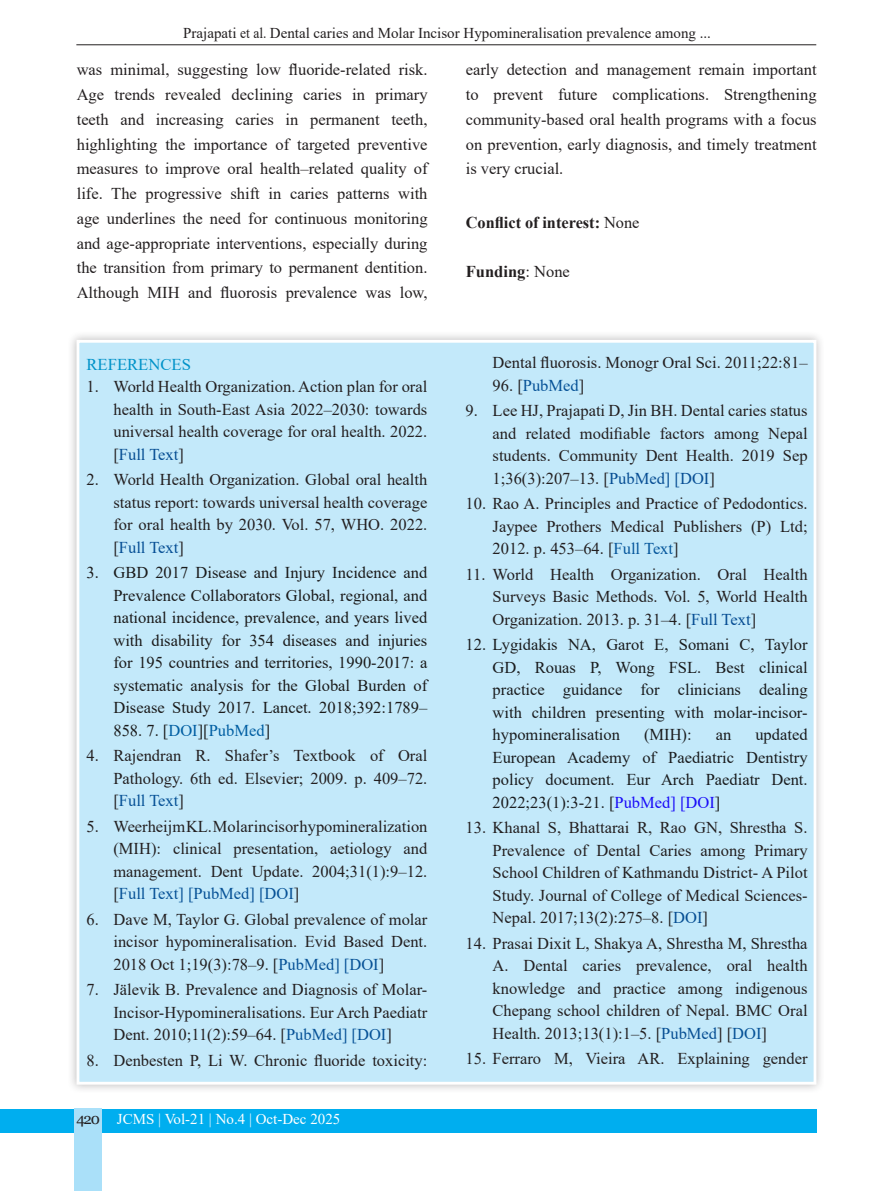
<style>
.page{position:relative;width:893px;height:1191px;background:#fff}
.page>*{position:absolute;margin:0;border:0;box-sizing:border-box;transform-origin:0 0}
.t1{font:16.5px/22.5px "Times New Roman";color:#231f20;text-align:justify}
.t2{font:16.5px/22.5px "Times New Roman";color:#1b1b1b;text-align:justify}
.t3{font:16.5px/22.5px "Times New Roman";color:#1a1c1e;text-align:justify}
.t4{font:700 16.5px "Times New Roman";color:#231f20}
.t5{font:16.5px "Times New Roman";color:#065297}
.t6{font:16.5px "Times New Roman";color:#0092c8}
.t7{font:15px "Times New Roman";color:#231f20}
.t8{font:15px "Times New Roman";color:#fff}
.s1{font-weight:400}
.s2{color:#064e93}
.s3{color:#064f95}
.s4{color:#005ea2}
.s5{color:#065196}
.s6{color:#065297}
.s7{font-family:"Georgia";color:#231f20}
.s8{color:#231f20}
.s9{color:#064d93}
.s10{color:#06579c}
.s11{color:#1a0cf8}
</style>
<div class="page">
<div style="left:0;top:1109px;width:816px;height:23px;background:#00aeef"></div>
<div style="left:74px;top:1108px;width:28px;height:83px;background:#aae0f9"></div>
<hr style="left:76px;top:44px;width:740px;height:1px;background:#231f20">
<div style="left:67px;top:331px;width:759px;height:763px;background:#231f20;opacity:.3"></div>
<div style="left:77px;top:340px;width:739px;height:744px;background:#c3e9fa;border:3px solid #fff"></div>
<p class="t7" style="left:183px;top:22px;width:529px">Prajapati et al. Dental caries and Molar Incisor Hypomineralisation prevalence among ...</p>
<p class="t1" style="left:77px;top:57px;width:352px;line-height:24.8px">was minimal, suggesting low fluoride-related risk.<br>Age trends revealed declining caries in primary teeth and increasing caries in permanent teeth, highlighting the importance of targeted preventive measures to improve oral health–related quality of life. The progressive shift in caries patterns with age underlines the need for continuous monitoring and age-appropriate interventions, especially during the transition from primary to permanent dentition.<br>Although MIH and fluorosis prevalence was low,</p>
<p class="t1" style="left:466px;top:57px;width:352px;line-height:24.8px">early detection and management remain important to prevent future complications. Strengthening community-based oral health programs with a focus on prevention, early diagnosis, and timely treatment is very crucial.</p>
<p class="t4" style="left:466px;top:210px;width:175px">Conflict of interest: <span class="s1">None</span></p>
<p class="t4" style="left:466px;top:259px;width:106px">Funding<span class="s1">: None</span></p>
<p class="t6" style="left:86px;top:353px;width:106px">REFERENCES</p>
<p class="t1" style="left:113px;top:375px;width:315px;text-indent:-27px">1. World Health Organization. Action plan for oral health in South-East Asia 2022–2030: towards universal health coverage for oral health. 2022. [<span class="s2">Full Text</span>]</p>
<p class="t1" style="left:113px;top:468px;width:315px;text-indent:-27px">2. World Health Organization. Global oral health status report: towards universal health coverage for oral health by 2030. Vol. 57, WHO. 2022. [<span class="s3">Full Text</span>]</p>
<p class="t2" style="left:113px;top:561px;width:315px;text-indent:-27px">3. GBD 2017 Disease and Injury Incidence and Prevalence Collaborators Global, regional, and national incidence, prevalence, and years lived with disability for 354 diseases and injuries for 195 countries and territories, 1990-2017: a systematic analysis for the Global Burden of Disease Study 2017. Lancet. 2018;392:1789– 858. 7. [<span class="s4">DOI</span>][<span class="s4">PubMed</span>]</p>
<p class="t1" style="left:113px;top:744px;width:315px;text-indent:-27px">4. Rajendran R. Shafer’s Textbook of Oral Pathology. 6th ed. Elsevier; 2009. p. 409–72. [<span class="s5">Full Text</span>]</p>
<p class="t1" style="left:113px;top:814px;width:316px;text-indent:-27px">5. Weerheijm KL. Molar incisor hypomineralization (MIH): clinical presentation, aetiology and management. Dent Update. 2004;31(1):9–12. [<span class="s5">Full Text] [PubMed] [DOI</span>]</p>
<p class="t1" style="left:113px;top:907px;width:315px;text-indent:-27px">6. Dave M, Taylor G. Global prevalence of molar incisor hypomineralisation. Evid Based Dent.<br>2018 Oct 1;19(3):78–9. [<span class="s5">PubMed] [DOI</span>]</p>
<p class="t1" style="left:113px;top:978px;width:315px;text-indent:-27px">7. Jälevik B. Prevalence and Diagnosis of Molar-Incisor-Hypomineralisations. Eur Arch Paediatr Dent. 2010;11(2):59–64. [<span class="s6">PubMed] [DOI</span>]</p>
<p class="t1" style="left:86px;top:1048px;width:342px">8. Denbesten P, Li W. Chronic fluoride toxicity:</p>
<p class="t8" style="left:76px;top:1108px;width:265px"><span class="s7">420</span> JCMS | Vol-21 | No.4 | Oct-Dec 2025</p>
<p class="t1" style="left:493px;top:351px;width:316px">Dental fluorosis. Monogr Oral Sci. 2011;22:81–</p>
<p class="t5" style="left:493px;top:374px;width:93px"><span class="s8">96. [</span>PubMed<span class="s8">]</span></p>
<p class="t1" style="left:493px;top:399px;width:316px;text-indent:-27px">9. Lee HJ, Prajapati D, Jin BH. Dental caries status and related modifiable factors among Nepal students. Community Dent Health. 2019 Sep 1;36(3):207–13. [<span class="s9">PubMed] [DOI</span>]</p>
<p class="t1" style="left:493px;top:492px;width:316px;text-indent:-27px">10. Rao A. Principles and Practice of Pedodontics.<br>Jaypee Prothers Medical Publishers (P) Ltd; 2012. p. 453–64. [<span class="s10">Full Text</span>]</p>
<p class="t1" style="left:493px;top:562px;width:316px;text-indent:-27px">11. World Health Organization. Oral Health Surveys Basic Methods. Vol. 5, World Health Organization. 2013. p. 31–4. [<span class="s9">Full Text</span>]</p>
<p class="t3" style="left:493px;top:633px;width:316px;text-indent:-27px">12. Lygidakis NA, Garot E, Somani C, Taylor GD, Rouas P, Wong FSL. Best clinical practice guidance for clinicians dealing with children presenting with molar-incisor&shy;hypomineralisation</p>
<p class="t3" style="left:493px;top:723px;width:316px;text-indent:263px">updated European Academy of Paediatric Dentistry policy document. Eur Arch Paediatr Dent.<br>2022;23(1):3-21. [<span class="s11">PubMed] [DOI</span>]</p>
<p class="t1" style="left:493px;top:816px;width:316px;text-indent:-27px">13. Khanal S, Bhattarai R, Rao GN, Shrestha S.<br>Prevalence of Dental Caries among Primary School Children of Kathmandu District- A Pilot Study. Journal of College of Medical Sciences-Nepal. 2017;13(2):275–8. [<span class="s2">DOI</span>]</p>
<p class="t1" style="left:493px;top:931px;width:316px;text-indent:-27px">14. Prasai Dixit L, Shakya A, Shrestha M, Shrestha A. Dental caries prevalence, oral health knowledge and practice among indigenous Chepang school children of Nepal. BMC Oral Health. 2013;13(1):1–5. [<span class="s2">PubMed</span>] [<span class="s6">DOI</span>]</p>
<p class="t1" style="left:466px;top:1047px;width:343px">15. Ferraro M, Vieira AR. Explaining gender</p>
<p class="t3" style="left:644px;top:723px;width:49px">(MIH):</p>
<p class="t3" style="left:716px;top:723px;width:17px">an</p>
</div>
